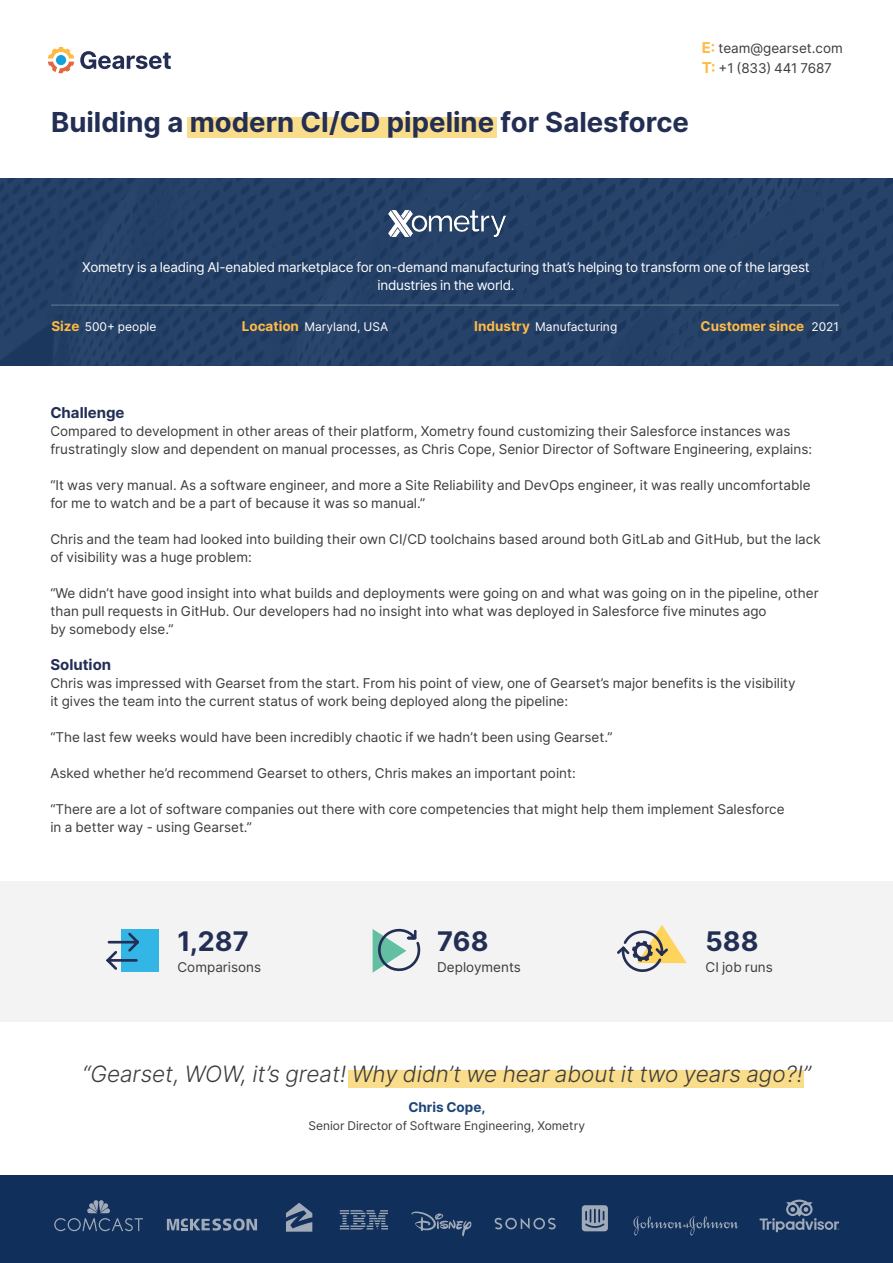
<style>
.page{position:relative;width:893px;height:1263px;background:#fff}
.page>*{position:absolute;margin:0;border:0;box-sizing:border-box;transform-origin:0 0}
.t1{font:700 27.6px "Inter";color:#232e54}
.t2{font:700 27px "Inter";color:#232e54}
.t3{font:italic 300 22.5px "Inter";color:#3c3c3b}
.t4{font:700 15px "Inter";color:#232e54}
.t5{font:13.5px/18px "Inter";color:#3c3c3b}
.t6{font:13.5px/18px "Inter";letter-spacing:-.02em;color:#fff;text-align:center}
.t7{font:700 13.5px "Inter";color:#ffba45}
.t8{font:700 13.5px "Inter";color:#1c4576}
.t9{font:12px "Inter";color:#fff}
.t10{font:12px "Inter";color:#3c3c3b}
.s1{font-weight:700;font-size:15px;color:#ffba45}
.s2{font-weight:700;font-size:13.5px;color:#ffba45}
.s3{font-weight:400;font-size:12px;color:#fff}
</style>
<div class="page">
<svg style="left:80px;top:51px;width:91px;height:18px"></svg>
<svg style="left:48px;top:47px;width:26px;height:26px"></svg>
<div style="left:56px;top:55px;width:10px;height:10px;background:#14a1db;border-radius:50%"></div>
<div style="left:349px;top:1070px;width:455px;height:17px;background:#f9dd8b"></div>
<div style="left:187px;top:117px;width:310px;height:21px;background:#f9dd8b"></div>
<div style="left:0;top:178px;width:893px;height:187px;background:#264267"></div>
<hr style="left:51px;top:304px;width:788px;height:2px;background:#fff">
<img style="left:388px;top:210px;width:118px;height:26px">
<div style="left:0;top:1176px;width:893px;height:87px;background:#102f5a"></div>
<svg style="left:633px;top:1216px;width:105px;height:19px"></svg>
<svg style="left:760px;top:1199px;width:79px;height:33px"></svg>
<svg style="left:495px;top:1218px;width:61px;height:11px"></svg>
<svg style="left:167px;top:1218px;width:90px;height:12px"></svg>
<svg style="left:340px;top:1210px;width:48px;height:19px"></svg>
<svg style="left:411px;top:1211px;width:61px;height:25px"></svg>
<svg style="left:54px;top:1200px;width:89px;height:31px"></svg>
<svg style="left:582px;top:1205px;width:26px;height:26px"></svg>
<svg style="left:286px;top:1203px;width:26px;height:29px"></svg>
<div style="left:0;top:882px;width:893px;height:140px;background:#f2f3f2"></div>
<svg style="left:617px;top:925px;width:70px;height:47px"></svg>
<svg style="left:373px;top:928px;width:48px;height:45px"></svg>
<div style="left:122px;top:929px;width:37px;height:43px;background:#33b5e6"></div>
<svg style="left:106px;top:930px;width:33px;height:42px"></svg>
<p class="t5" style="left:702px;top:38px;width:143px;line-height:19.5px"><span class="s1">E:</span> team@gearset.com<br><span class="s1">T:</span> +1 (833) 441 7687</p>
<h1 class="t1" style="left:51px;top:101px;width:639px">Building a modern CI/CD pipeline for Salesforce</h1>
<p class="t6" style="left:82px;top:257px;width:729px">Xometry is a leading AI-enabled marketplace for on-demand manufacturing that’s helping to transform one of the largest industries in the world.</p>
<p class="t9" style="left:51px;top:318px;width:107px"><span class="s2">Size</span> 500+ people</p>
<p class="t9" style="left:242px;top:318px;width:148px"><span class="s2">Location</span> Maryland, USA</p>
<p class="t9" style="left:474px;top:318px;width:144px"><span class="s2">Industry</span> Manufacturing</p>
<p class="t7" style="left:701px;top:316px;width:140px">Customer since <span class="s3">2021</span></p>
<p class="t4" style="left:50px;top:402px;width:76px">Challenge</p>
<p class="t5" style="left:50px;top:422px;width:763px">Compared to development in other areas of their platform, Xometry found customizing their Salesforce instances was frustratingly slow and dependent on manual processes, as Chris Cope, Senior Director of Software Engineering, explains:</p>
<p class="t5" style="left:50px;top:476px;width:762px">“It was very manual. As a software engineer, and more a Site Reliability and DevOps engineer, it was really uncomfortable for me to watch and be a part of because it was so manual.”</p>
<p class="t5" style="left:50px;top:530px;width:772px">Chris and the team had looked into building their own CI/CD toolchains based around both GitLab and GitHub, but the lack of visibility was a huge problem:</p>
<p class="t5" style="left:50px;top:584px;width:770px">“We didn’t have good insight into what builds and deployments were going on and what was going on in the pipeline, other than pull requests in GitHub. Our developers had no insight into what was deployed in Salesforce five minutes ago<br>by somebody else.”</p>
<p class="t4" style="left:50px;top:654px;width:62px">Solution</p>
<p class="t5" style="left:50px;top:674px;width:747px">Chris was impressed with Gearset from the start. From his point of view, one of Gearset’s major benefits is the visibility it gives the team into the current status of work being deployed along the pipeline:</p>
<p class="t5" style="left:50px;top:728px;width:564px">“The last few weeks would have been incredibly chaotic if we hadn’t been using Gearset.”</p>
<p class="t5" style="left:50px;top:764px;width:527px">Asked whether he’d recommend Gearset to others, Chris makes an important point:</p>
<p class="t5" style="left:50px;top:800px;width:736px">“There are a lot of software companies out there with core competencies that might help them implement Salesforce in a better way - using Gearset.”</p>
<h2 class="t2" style="left:177px;top:921px;width:73px">1,287</h2>
<p class="t5" style="left:177px;top:958px;width:85px">Comparisons</p>
<h2 class="t2" style="left:437px;top:921px;width:53px">768</h2>
<p class="t5" style="left:437px;top:958px;width:85px">Deployments</p>
<h2 class="t2" style="left:705px;top:921px;width:55px">588</h2>
<p class="t5" style="left:705px;top:958px;width:69px">CI job runs</p>
<h3 class="t3" style="left:82px;top:1058px;width:730px">“Gearset, WOW, it’s great! Why didn’t we hear about it two years ago?!”</h3>
<p class="t8" style="left:408px;top:1097px;width:79px">Chris Cope,</p>
<p class="t10" style="left:308px;top:1117px;width:278px">Senior Director of Software Engineering, Xometry</p>
</div>
